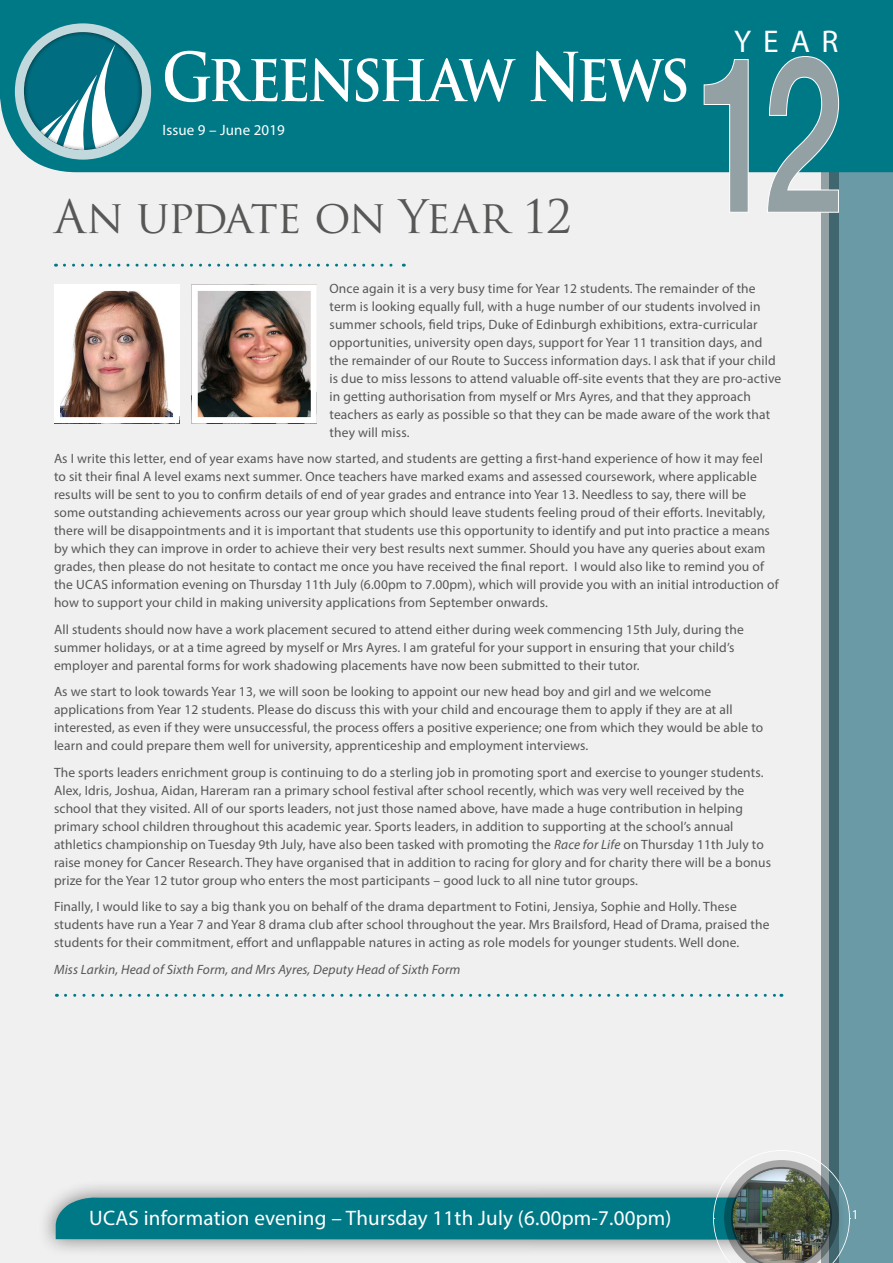
<style>
.page{position:relative;width:893px;height:1263px;background:#f0f0f1}
.page>*{position:absolute;margin:0;border:0;box-sizing:border-box;transform-origin:0 0}
.t1{font:700 65.55px "Trajan Pro";letter-spacing:-.06em;color:#fff;scale:.87 1}
.t2{font:700 51.75px "Trajan Pro";letter-spacing:-.005em;color:#fff;scale:.87 1}
.t3{font:45px "Trajan Pro";letter-spacing:-.04em;color:#575756}
.t4{font:31.5px "Myriad Pro";color:#fff}
.t5{font:22.8px "Myriad Pro";color:#fff}
.t6{font:21px "Myriad Pro";letter-spacing:.01em;color:#fff}
.t7{font:15px "Myriad Pro";letter-spacing:.01em;color:#fff}
.t8{font:13.5px/18px "Myriad Pro";letter-spacing:.01em;color:#575756}
.t9{font:italic 13.5px "Myriad Pro";letter-spacing:.01em;color:#575756}
.t10{font:13.5px "Myriad Pro";color:#fff}
.s1{font-style:italic}
</style>
<div class="page">
<img style="left:61px;top:292px;width:111px;height:124px">
<div style="left:54px;top:285px;width:125px;height:138px;border:6px solid #fff"></div>
<img style="left:199px;top:292px;width:111px;height:124px">
<div style="left:192px;top:285px;width:125px;height:138px;border:6px solid #fff"></div>
<div style="left:37px;top:1178px;width:811px;height:80px;background:#000;opacity:.5"></div>
<div style="left:822px;top:6px;width:17px;height:1257px;background:#93a1a4"></div>
<svg style="left:829px;top:172px;width:64px;height:978px;background:#62929d"></svg>
<div style="left:0;top:0;width:893px;height:172px;background:#007987"></div>
<svg style="left:15px;top:23px;width:136px;height:137px"></svg>
<svg style="left:18px;top:15px;width:124px;height:6px"></svg>
<div style="left:11px;top:21px;width:144px;height:130px;background:#000;opacity:.75"></div>
<svg style="left:64px;top:264px;width:340px;height:3px"></svg>
<svg style="left:703px;top:54px;width:136px;height:159px"></svg>
<svg style="left:55px;top:1150px;width:838px;height:113px"></svg>
<div style="left:719px;top:1158px;width:123px;height:105px;background:#000;opacity:.4"></div>
<svg style="left:65px;top:994px;width:717px;height:3px"></svg>
<h3 class="t4" style="left:734px;top:22px;width:106px">YEAR</h3>
<h2 class="t2" style="left:122px;top:27px;width:516px">Greenshaw News</h2>
<h3 class="t5" style="left:755px;top:25px;width:82px">YEAR</h3>
<h1 class="t1" style="left:162px;top:36px;width:609px">Greenshaw News</h1>
<p class="t7" style="left:163px;top:120px;width:124px">Issue 9 – June 2019</p>
<h3 class="t3" style="left:54px;top:188px;width:519px">An update on Year 12</h3>
<p class="t8" style="left:330px;top:279px;width:453px">Once again it is a very busy time for Year 12 students. The remainder of the term is looking equally full, with a huge number of our students involved in summer schools, field trips, Duke of Edinburgh exhibitions, extra-curricular opportunities, university open days, support for Year 11 transition days, and the remainder of our Route to Success information days. I ask that if your child is due to miss lessons to attend valuable off-site events that they are pro-active in getting authorisation from myself or Mrs Ayres, and that they approach teachers as early as possible so that they can be made aware of the work that they will miss.</p>
<p class="t8" style="left:54px;top:450px;width:726px">As I write this letter, end of year exams have now started, and students are getting a first-hand experience of how it may feel<br>to sit their final A level exams next summer. Once teachers have marked exams and assessed coursework, where applicable results will be sent to you to confirm details of end of year grades and entrance into Year 13. Needless to say, there will be some outstanding achievements across our year group which should leave students feeling proud of their efforts. Inevitably, there will be disappointments and it is important that students use this opportunity to identify and put into practice a means by which they can improve in order to achieve their very best results next summer. Should you have any queries about exam grades, then please do not hesitate to contact me once you have received the final report. I would also like to remind you of the UCAS information evening on Thursday 11th July (6.00pm to 7.00pm), which will provide you with an initial introduction of how to support your child in making university applications from September onwards.</p>
<p class="t8" style="left:54px;top:620px;width:691px">All students should now have a work placement secured to attend either during week commencing 15th July, during the summer holidays, or at a time agreed by myself or Mrs Ayres. I am grateful for your support in ensuring that your child’s employer and parental forms for work shadowing placements have now been submitted to their tutor.</p>
<p class="t8" style="left:54px;top:683px;width:711px">As we start to look towards Year 13, we will soon be looking to appoint our new head boy and girl and we welcome applications from Year 12 students. Please do discuss this with your child and encourage them to apply if they are at all interested, as even if they were unsuccessful, the process offers a positive experience; one from which they would be able to learn and could prepare them well for university, apprenticeship and employment interviews.</p>
<p class="t8" style="left:54px;top:763px;width:719px">The sports leaders enrichment group is continuing to do a sterling job in promoting sport and exercise to younger students.<br>Alex, Idris, Joshua, Aidan, Hareram ran a primary school festival after school recently, which was very well received by the school that they visited. All of our sports leaders, not just those named above, have made a huge contribution in helping primary school children throughout this academic year. Sports leaders, in addition to supporting at the school’s annual athletics championship on Tuesday 9th July, have also been tasked with promoting the <span class="s1">Race for Life</span> on Thursday 11th July to raise money for Cancer Research. They have organised that in addition to racing for glory and for charity there will be a bonus prize for the Year 12 tutor group who enters the most participants – good luck to all nine tutor groups.</p>
<p class="t8" style="left:54px;top:898px;width:717px">Finally, I would like to say a big thank you on behalf of the drama department to Fotini, Jensiya, Sophie and Holly. These students have run a Year 7 and Year 8 drama club after school throughout the year. Mrs Brailsford, Head of Drama, praised the students for their commitment, effort and unflappable natures in acting as role models for younger students. Well done.</p>
<p class="t9" style="left:54px;top:961px;width:408px">Miss Larkin, Head of Sixth Form, and Mrs Ayres, Deputy Head of Sixth Form</p>
<h3 class="t6" style="left:89px;top:1205px;width:584px">UCAS information evening – Thursday 11th July (6.00pm-7.00pm)</h3>
<p class="t10" style="left:852px;top:1206px;width:8px">1</p>
</div>
